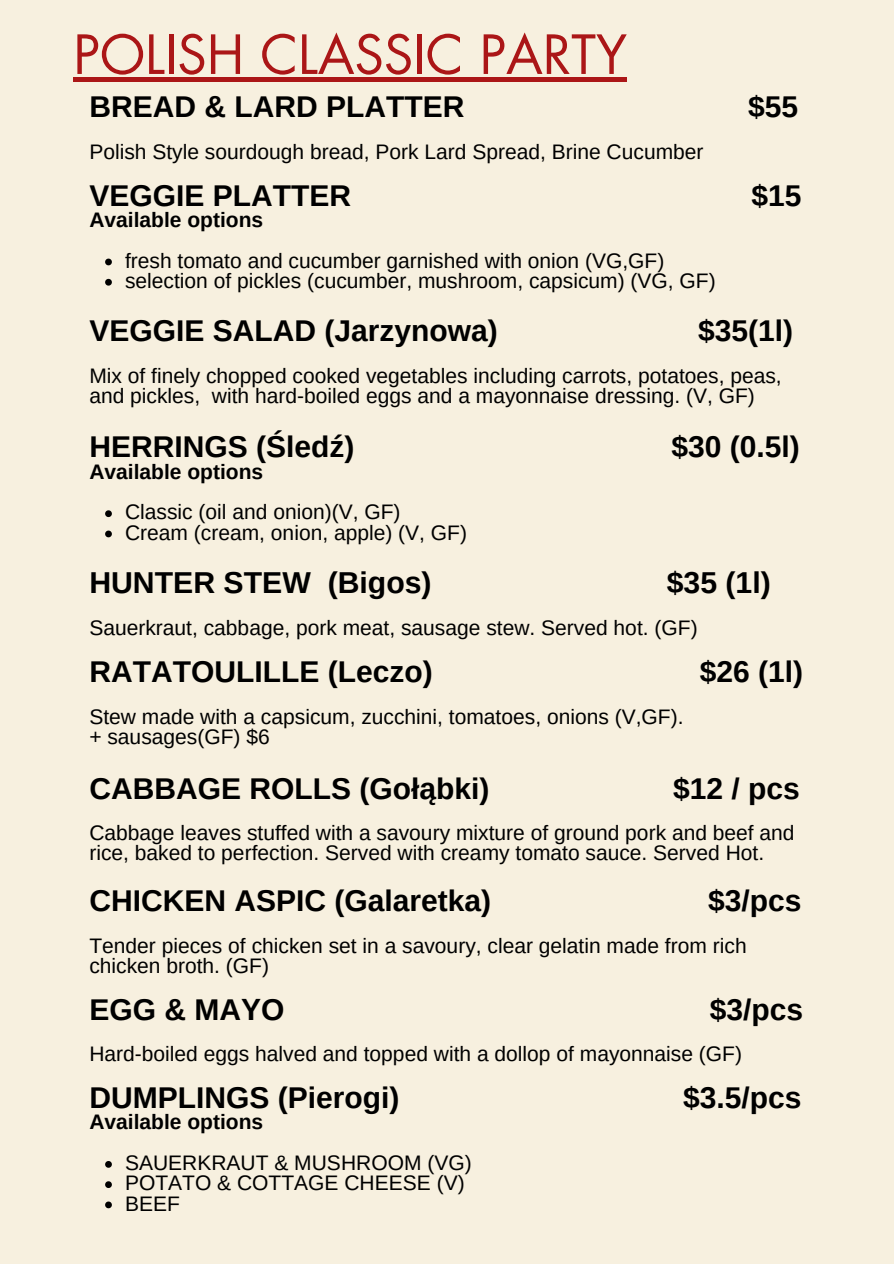
<style>
.page{position:relative;width:894px;height:1264px;background:#fff}
.page>*{position:absolute;margin:0;border:0;box-sizing:border-box;transform-origin:0 0}
.t1{font:52.5px "Futura LT Pro";color:#ab1617}
.t2{font:700 30.15px "Arimo";color:#000}
.t3{font:700 30px "Arimo";color:#000}
.t4{font:21px/20.2px "Arimo";color:#000}
.t5{font:700 21px "Arimo";color:#000}
</style>
<div class="page">
<div style="left:0;top:0;width:893px;height:1263px;background:#f7f0df"></div>
<div style="left:73px;top:77px;width:554px;height:5px;background:#ab1617"></div>
<svg style="left:105px;top:510px;width:7px;height:7px"></svg>
<svg style="left:105px;top:530px;width:7px;height:7px"></svg>
<svg style="left:105px;top:258px;width:7px;height:7px"></svg>
<svg style="left:105px;top:279px;width:7px;height:6px"></svg>
<svg style="left:105px;top:1161px;width:7px;height:6px"></svg>
<svg style="left:105px;top:1181px;width:7px;height:6px"></svg>
<svg style="left:105px;top:1201px;width:7px;height:7px"></svg>
<h1 class="t1" style="left:73px;top:31px;width:555px">POLISH CLASSIC PARTY</h1>
<h4 class="t3" style="left:89px;top:90px;width:376px">BREAD &amp; LARD PLATTER</h4>
<h4 class="t3" style="left:747px;top:90px;width:52px">$55</h4>
<p class="t4" style="left:89px;top:141px;width:615px">Polish Style sourdough bread, Pork Lard Spread, Brine Cucumber</p>
<p class="t3" style="left:89px;top:178px;width:263px">VEGGIE PLATTER</p>
<p class="t3" style="left:751px;top:178px;width:52px">$15</p>
<p class="t5" style="left:89px;top:208px;width:175px">Available options</p>
<h3 class="t4" style="left:125px;top:250px;width:540px">fresh tomato and cucumber garnished with onion (VG,GF)</h3>
<p class="t4" style="left:125px;top:270px;width:592px">selection of pickles (cucumber, mushroom, capsicum) (VG, GF)</p>
<h2 class="t3" style="left:89px;top:314px;width:410px">VEGGIE SALAD (Jarzynowa)</h2>
<h2 class="t3" style="left:698px;top:314px;width:97px">$35(1l)</h2>
<p class="t4" style="left:89px;top:365px;width:693px">Mix of finely chopped cooked vegetables including carrots, potatoes, peas, and pickles, with hard-boiled eggs and a mayonnaise dressing. (V, GF)</p>
<h3 class="t3" style="left:89px;top:430px;width:266px">HERRINGS (Śledź)</h3>
<h3 class="t3" style="left:671px;top:430px;width:130px">$30 (0.5l)</h3>
<h3 class="t5" style="left:89px;top:460px;width:175px">Available options</h3>
<p class="t4" style="left:125px;top:502px;width:277px">Classic (oil and onion)(V, GF)</p>
<p class="t4" style="left:125px;top:522px;width:343px">Cream (cream, onion, apple) (V, GF)</p>
<p class="t2" style="left:89px;top:566px;width:344px">HUNTER STEW (Bigos)</p>
<p class="t2" style="left:666px;top:566px;width:106px">$35 (1l)</p>
<h3 class="t4" style="left:89px;top:617px;width:609px">Sauerkraut, cabbage, pork meat, sausage stew. Served hot. (GF)</h3>
<p class="t3" style="left:89px;top:655px;width:345px">RATATOULILLE (Leczo)</p>
<p class="t3" style="left:699px;top:655px;width:105px">$26 (1l)</p>
<h3 class="t4" style="left:89px;top:706px;width:595px">Stew made with a capsicum, zucchini, tomatoes, onions (V,GF).</h3>
<p class="t4" style="left:89px;top:726px;width:182px">+ sausages(GF) $6</p>
<p class="t3" style="left:89px;top:771px;width:401px">CABBAGE ROLLS (Gołąbki)</p>
<p class="t3" style="left:672px;top:771px;width:128px">$12 / pcs</p>
<p class="t4" style="left:89px;top:822px;width:706px">Cabbage leaves stuffed with a savoury mixture of ground pork and beef and rice, baked to perfection. Served with creamy tomato sauce. Served Hot.</p>
<h3 class="t3" style="left:89px;top:883px;width:403px">CHICKEN ASPIC (Galaretka)</h3>
<h3 class="t3" style="left:708px;top:883px;width:95px">$3/pcs</h3>
<p class="t4" style="left:89px;top:935px;width:658px">Tender pieces of chicken set in a savoury, clear gelatin made from rich chicken broth. (GF)</p>
<p class="t3" style="left:89px;top:992px;width:196px">EGG &amp; MAYO</p>
<p class="t3" style="left:709px;top:992px;width:95px">$3/pcs</p>
<h3 class="t4" style="left:89px;top:1043px;width:654px">Hard-boiled eggs halved and topped with a dollop of mayonnaise (GF)</h3>
<h3 class="t3" style="left:89px;top:1080px;width:311px">DUMPLINGS (Pierogi)</h3>
<h3 class="t3" style="left:682px;top:1080px;width:120px">$3.5/pcs</h3>
<h3 class="t5" style="left:89px;top:1110px;width:175px">Available options</h3>
<p class="t4" style="left:125px;top:1152px;width:348px">SAUERKRAUT &amp; MUSHROOM (VG)</p>
<h3 class="t4" style="left:125px;top:1172px;width:341px">POTATO &amp; COTTAGE CHEESE (V)</h3>
<p class="t4" style="left:125px;top:1193px;width:56px">BEEF</p>
</div>
